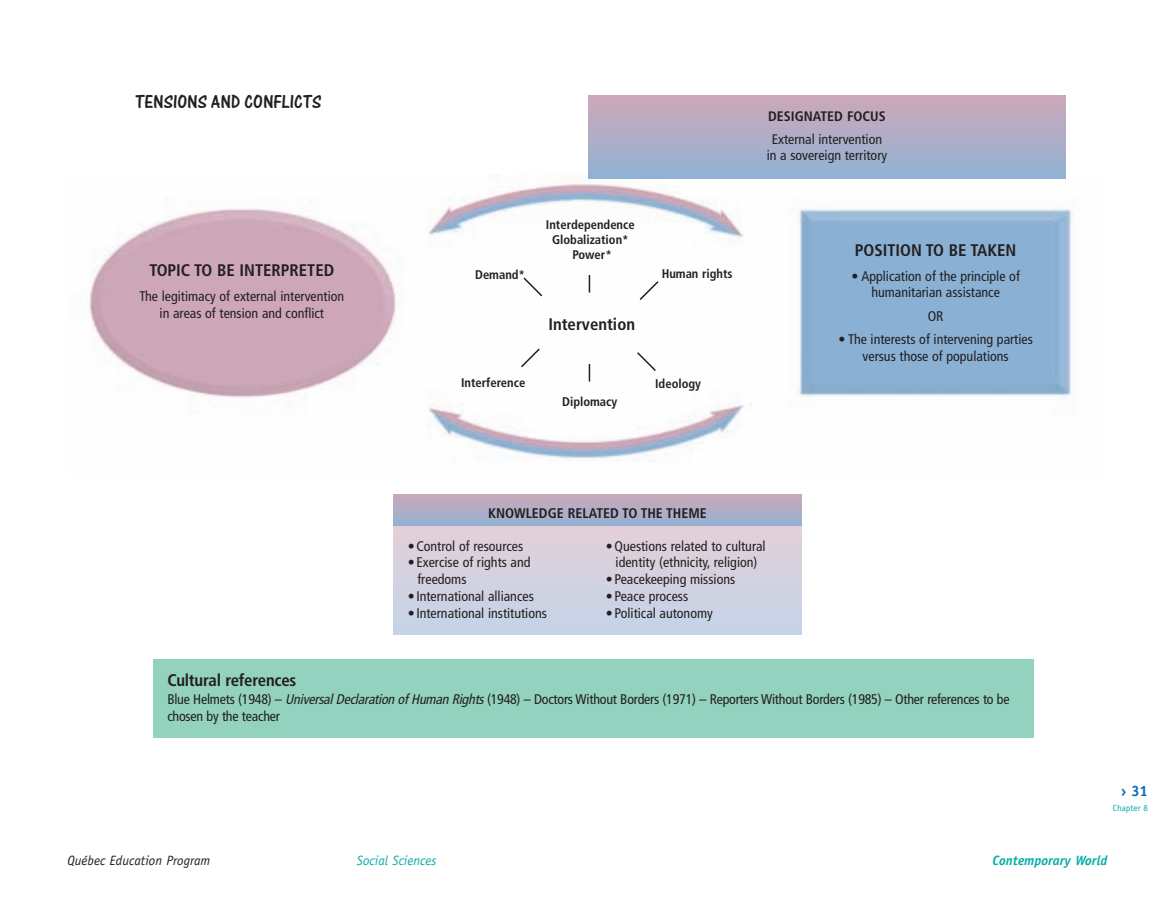
<style>
.page{position:relative;width:1175px;height:905px;background:#fff}
.page>*{position:absolute;margin:0;border:0;box-sizing:border-box;transform-origin:0 0}
.t1{font:19.5px "One Stroke Script Plain";color:#231f20}
.t2{font:700 condensed 16.8px "Frutiger";color:#231f20}
.t3{font:700 15px "Officina Sans";color:#0c6ab5}
.t4{font:condensed 13.95px/16.8px "Frutiger";color:#231f20;text-align:center}
.t5{font:700 condensed 13.95px "Frutiger";color:#231f20}
.t6{font:condensed 13.8px/16.6px "Frutiger";color:#231f20;text-align:center}
.t7{font:700 condensed 13.8px "Frutiger";color:#231f20}
.t8{font:italic 13.5px "Officina Sans";color:#231f20}
.t9{font:italic 700 13.5px "Officina Sans";color:#07ada7}
.t10{font:italic 13.5px "Officina Sans";color:#07ada7}
.t11{font:700 condensed 12.6px/15.1px "Frutiger";color:#231f20;text-align:center}
.t12{font:9px "Officina Sans";color:#07ada7}
.s1{font-style:italic}
</style>
<div class="page">
<img style="left:89px;top:174px;width:985px;height:286px">
<div style="left:588px;top:95px;width:477px;height:83px;background:linear-gradient(to bottom,#cda8b9,#91b2d4)"></div>
<svg style="left:394px;top:495px;width:407px;height:31px;background:#afacc6"></svg>
<div style="left:153px;top:659px;width:881px;height:78px;background:#92d2be"></div>
<svg style="left:588px;top:275px;width:2px;height:17px"></svg>
<svg style="left:638px;top:279px;width:22px;height:22px"></svg>
<svg style="left:635px;top:350px;width:22px;height:22px"></svg>
<svg style="left:519px;top:347px;width:22px;height:22px"></svg>
<svg style="left:522px;top:276px;width:22px;height:22px"></svg>
<svg style="left:588px;top:364px;width:2px;height:17px"></svg>
<div style="left:394px;top:526px;width:407px;height:108px;background:linear-gradient(to bottom,#e3d0d8,#c3d4e7)"></div>
<h1 class="t1" style="left:135px;top:96px;width:188px">TENSIONS AND CONFLICTS</h1>
<p class="t2" style="left:149px;top:264px;width:186px">TOPIC TO BE INTERPRETED</p>
<p class="t4" style="left:139px;top:289px;width:206px">The legitimacy of external intervention in areas of tension and conflict</p>
<p class="t11" style="left:475px;top:268px;width:52px">Demand*</p>
<p class="t11" style="left:546px;top:218px;width:90px">Interdependence<br>Globalization*<br>Power*</p>
<p class="t2" style="left:548px;top:317px;width:88px">Intervention</p>
<p class="t11" style="left:661px;top:267px;width:72px">Human rights</p>
<p class="t11" style="left:461px;top:376px;width:66px">Interference</p>
<p class="t11" style="left:655px;top:376px;width:47px">Ideology</p>
<p class="t11" style="left:562px;top:395px;width:57px">Diplomacy</p>
<p class="t7" style="left:768px;top:110px;width:119px">DESIGNATED FOCUS</p>
<p class="t6" style="left:766px;top:132px;width:122px">External intervention in a sovereign territory</p>
<p class="t2" style="left:855px;top:243px;width:163px">POSITION TO BE TAKEN</p>
<p class="t4" style="left:851px;top:268px;width:170px">• Application of the principle of humanitarian assistance</p>
<p class="t4" style="left:927px;top:308px;width:17px">OR</p>
<p class="t4" style="left:838px;top:332px;width:196px">• The interests of intervening parties versus those of populations</p>
<p class="t5" style="left:488px;top:508px;width:220px">KNOWLEDGE RELATED TO THE THEME</p>
<p class="t4" style="left:408px;top:538px;width:117px">•Control of resources</p>
<p class="t4" style="left:417px;top:555px;width:115px;text-align:left;text-indent:-10px">•Exercise of rights and freedoms</p>
<p class="t4" style="left:408px;top:588px;width:128px">•International alliances</p>
<p class="t4" style="left:408px;top:605px;width:141px">•International institutions</p>
<p class="t4" style="left:606px;top:538px;width:161px">•Questions related to cultural identity (ethnicity, religion)</p>
<p class="t4" style="left:606px;top:572px;width:131px">•Peacekeeping missions</p>
<p class="t4" style="left:606px;top:588px;width:84px">•Peace process</p>
<p class="t4" style="left:606px;top:605px;width:108px">•Political autonomy</p>
<p class="t2" style="left:167px;top:673px;width:130px">Cultural references</p>
<p class="t4" style="left:167px;top:691px;width:843px;text-align:left">Blue Helmets (1948) – <span class="s1">UniversalDeclarationof HumanRights</span>(1948) – Doctors Without Borders (1971) – Reporters Without Borders (1985) – Other references to be chosen by the teacher</p>
<p class="t3" style="left:1120px;top:784px;width:29px">› 31</p>
<p class="t12" style="left:1112px;top:804px;width:37px">Chapter 8</p>
<p class="t8" style="left:68px;top:854px;width:144px">Québec Education Program</p>
<p class="t10" style="left:357px;top:854px;width:81px">Social Sciences</p>
<p class="t9" style="left:992px;top:854px;width:116px">Contemporary World</p>
</div>
